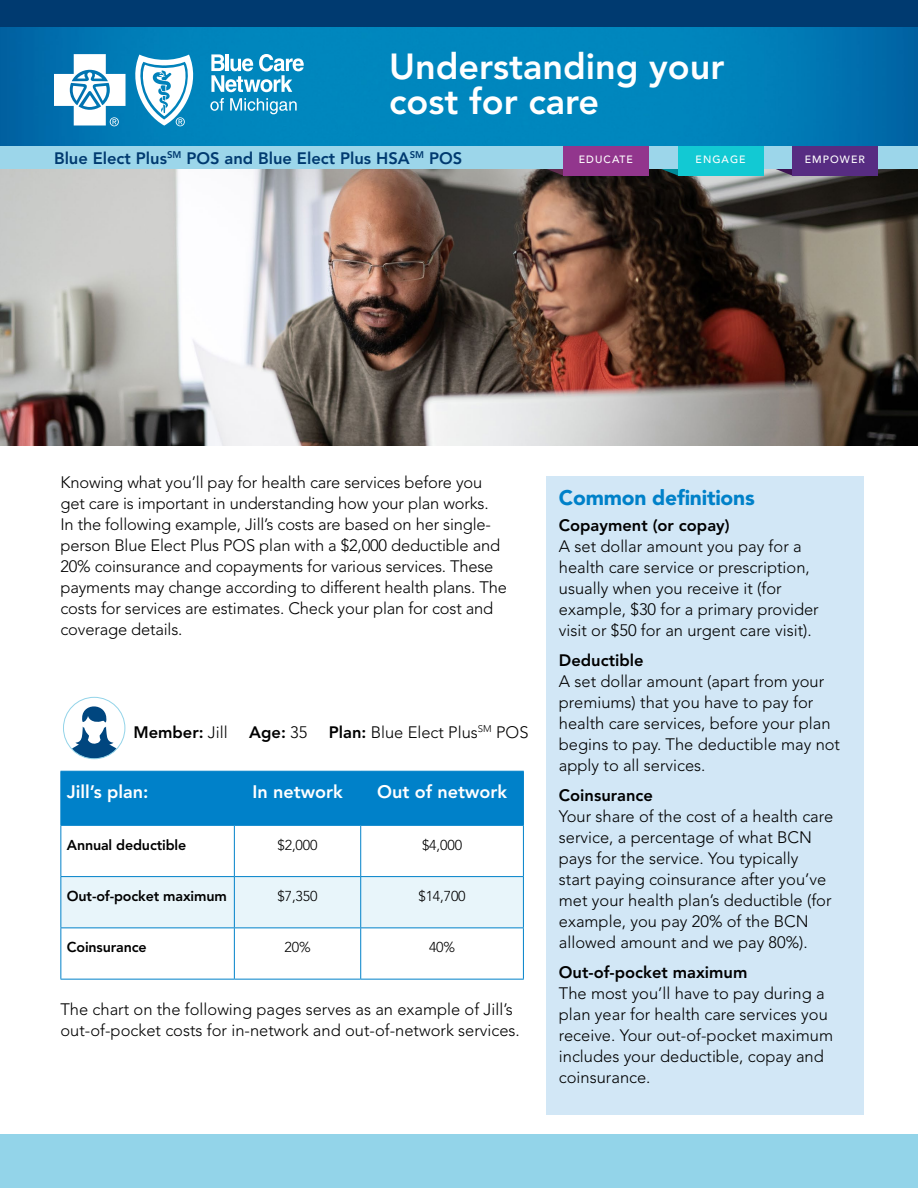
<style>
.page{position:relative;width:918px;height:1188px;background:#fff}
.page>*{position:absolute;margin:0;border:0;box-sizing:border-box;transform-origin:0 0}
.t1{font:800 36px/34.5px "Avenir LT Std";color:#fff}
.t2{font:900 21px "Avenir LT Std";letter-spacing:-.01em;color:#0081c9}
.t3{font:800 18px "Avenir LT Std";color:#fff}
.t4{font:300 16.5px/21px "Avenir LT Std";color:#000}
.t5{font:800 16.5px "Avenir LT Std";color:#000}
.t6{font:800 16.5px "Avenir LT Std";color:#003a70}
.t7{font:800 14.25px "Avenir LT Std";letter-spacing:-.01em;color:#000}
.t8{font:300 14.25px "Avenir LT Std";letter-spacing:-.01em;color:#000}
.t9{font:500 10.5px "Avenir LT Std";letter-spacing:.1em;color:#fff}
.s1{font-weight:300}
.s2{font-weight:800}
</style>
<div class="page">
<img style="left:0;top:168px;width:918px;height:278px">
<div style="left:546px;top:476px;width:318px;height:638px;background:#d2e7f6"></div>
<svg style="left:657px;top:168px;width:21px;height:8px"></svg>
<img style="left:0;top:27px;width:918px;height:119px">
<svg style="left:542px;top:168px;width:21px;height:8px"></svg>
<svg style="left:771px;top:168px;width:21px;height:8px"></svg>
<div style="left:0;top:146px;width:918px;height:22px;background:#9cd6ea"></div>
<div style="left:563px;top:146px;width:86px;height:30px;background:#92368d"></div>
<div style="left:678px;top:146px;width:85px;height:30px;background:#12c9d3"></div>
<div style="left:792px;top:146px;width:86px;height:30px;background:#572c82"></div>
<svg style="left:54px;top:54px;width:147px;height:72px"></svg>
<svg style="left:211px;top:54px;width:93px;height:38px"></svg>
<svg style="left:210px;top:98px;width:14px;height:13px"></svg>
<svg style="left:230px;top:98px;width:67px;height:16px"></svg>
<div style="left:0;top:0;width:918px;height:27px;background:#003a70"></div>
<div style="left:0;top:1134px;width:918px;height:54px;background:#93d4e9"></div>
<div style="left:61px;top:772px;width:462px;height:53px;background:#0081c9"></div>
<div style="left:61px;top:877px;width:462px;height:50px;background:#e8f5fa"></div>
<hr style="left:60px;top:771px;width:174px;height:1px;background:#0081c9">
<hr style="left:60px;top:772px;width:1px;height:53px;background:#0081c9">
<hr style="left:234px;top:771px;width:127px;height:1px;background:#0081c9">
<hr style="left:234px;top:772px;width:1px;height:53px;background:#0081c9">
<hr style="left:361px;top:771px;width:163px;height:1px;background:#0081c9">
<hr style="left:360px;top:772px;width:1px;height:53px;background:#0081c9">
<hr style="left:523px;top:772px;width:1px;height:53px;background:#0081c9">
<hr style="left:60px;top:825px;width:174px;height:1px;background:#0081c9">
<hr style="left:60px;top:826px;width:1px;height:50px;background:#0081c9">
<hr style="left:234px;top:825px;width:127px;height:1px;background:#0081c9">
<hr style="left:234px;top:826px;width:1px;height:50px;background:#0081c9">
<hr style="left:361px;top:825px;width:163px;height:1px;background:#0081c9">
<hr style="left:360px;top:826px;width:1px;height:50px;background:#0081c9">
<hr style="left:523px;top:826px;width:1px;height:50px;background:#0081c9">
<hr style="left:60px;top:876px;width:174px;height:1px;background:#0081c9">
<hr style="left:60px;top:877px;width:1px;height:50px;background:#0081c9">
<hr style="left:234px;top:876px;width:127px;height:1px;background:#0081c9">
<hr style="left:234px;top:877px;width:1px;height:50px;background:#0081c9">
<hr style="left:361px;top:876px;width:163px;height:1px;background:#0081c9">
<hr style="left:360px;top:877px;width:1px;height:50px;background:#0081c9">
<hr style="left:523px;top:877px;width:1px;height:50px;background:#0081c9">
<hr style="left:60px;top:927px;width:174px;height:1px;background:#0081c9">
<hr style="left:60px;top:928px;width:1px;height:51px;background:#0081c9">
<hr style="left:234px;top:927px;width:127px;height:1px;background:#0081c9">
<hr style="left:234px;top:928px;width:1px;height:51px;background:#0081c9">
<hr style="left:361px;top:927px;width:163px;height:1px;background:#0081c9">
<hr style="left:360px;top:928px;width:1px;height:51px;background:#0081c9">
<hr style="left:523px;top:928px;width:1px;height:51px;background:#0081c9">
<hr style="left:60px;top:979px;width:174px;height:1px;background:#0081c9">
<hr style="left:234px;top:979px;width:127px;height:1px;background:#0081c9">
<hr style="left:361px;top:979px;width:163px;height:1px;background:#0081c9">
<svg style="left:68px;top:701px;width:53px;height:58px"></svg>
<div style="left:63px;top:697px;width:62px;height:62px;border:1px solid #93d4e9;border-radius:50%"></div>
<h1 class="t1" style="left:389px;top:49px;width:337px">Understanding your cost for care</h1>
<p class="t6" style="left:54px;top:148px;width:410px">Blue Elect Plus<sup>SM</sup> POS and Blue Elect Plus HSA<sup>SM</sup> POS</p>
<p class="t9" style="left:579px;top:153px;width:56px">EDUCATE</p>
<p class="t9" style="left:696px;top:153px;width:52px">ENGAGE</p>
<p class="t9" style="left:805px;top:153px;width:62px">EMPOWER</p>
<p class="t4" style="left:60px;top:472px;width:448px">Knowing what you’ll pay for health care services before you get care is important in understanding how your plan works.<br>In the following example, Jill’s costs are based on her single&shy;person Blue Elect Plus POS plan with a $2,000 deductible and 20% coinsurance and copayments for various services. These payments may change according to different health plans. The costs for services are estimates. Check your plan for cost and coverage details.</p>
<p class="t5" style="left:133px;top:722px;width:96px">Member: <span class="s1">Jill</span></p>
<p class="t5" style="left:249px;top:722px;width:60px">Age: <span class="s1">35</span></p>
<p class="t4" style="left:329px;top:722px;width:201px"><span class="s2">Plan:</span> Blue Elect Plus<sup>SM</sup> POS</p>
<p class="t3" style="left:67px;top:781px;width:83px">Jill’s plan:</p>
<p class="t3" style="left:252px;top:781px;width:92px">In network</p>
<p class="t3" style="left:377px;top:781px;width:131px">Out of network</p>
<p class="t7" style="left:67px;top:836px;width:121px">Annual deductible</p>
<p class="t8" style="left:278px;top:836px;width:42px">$2,000</p>
<p class="t8" style="left:422px;top:836px;width:42px">$4,000</p>
<p class="t7" style="left:67px;top:887px;width:161px">Out-of-pocket maximum</p>
<p class="t8" style="left:278px;top:888px;width:42px">$7,350</p>
<p class="t8" style="left:418px;top:888px;width:49px">$14,700</p>
<p class="t7" style="left:67px;top:939px;width:81px">Coinsurance</p>
<p class="t8" style="left:284px;top:939px;width:28px">20%</p>
<p class="t8" style="left:429px;top:939px;width:28px">40%</p>
<p class="t4" style="left:60px;top:999px;width:461px">The chart on the following pages serves as an example of Jill’s out-of-pocket costs for in-network and out-of-network services.</p>
<p class="t2" style="left:559px;top:485px;width:197px">Common definitions</p>
<p class="t5" style="left:559px;top:516px;width:172px">Copayment (or copay)</p>
<p class="t4" style="left:559px;top:536px;width:261px">A set dollar amount you pay for a health care service or prescription, usually when you receive it (for example, $30 for a primary provider visit or $50 for an urgent care visit).</p>
<p class="t5" style="left:559px;top:651px;width:86px">Deductible</p>
<p class="t4" style="left:559px;top:671px;width:283px">A set dollar amount (apart from your premiums) that you have to pay for health care services, before your plan begins to pay. The deductible may not apply to all services.</p>
<p class="t5" style="left:559px;top:786px;width:96px">Coinsurance</p>
<p class="t4" style="left:559px;top:806px;width:276px">Your share of the cost of a health care service, a percentage of what BCN pays for the service. You typically start paying coinsurance after you’ve met your health plan’s deductible (for example, you pay 20% of the BCN allowed amount and we pay 80%).</p>
<p class="t5" style="left:559px;top:963px;width:190px">Out-of-pocket maximum</p>
<p class="t4" style="left:559px;top:983px;width:276px">The most you’ll have to pay during a plan year for health care services you receive. Your out-of-pocket maximum includes your deductible, copay and coinsurance.</p>
</div>
